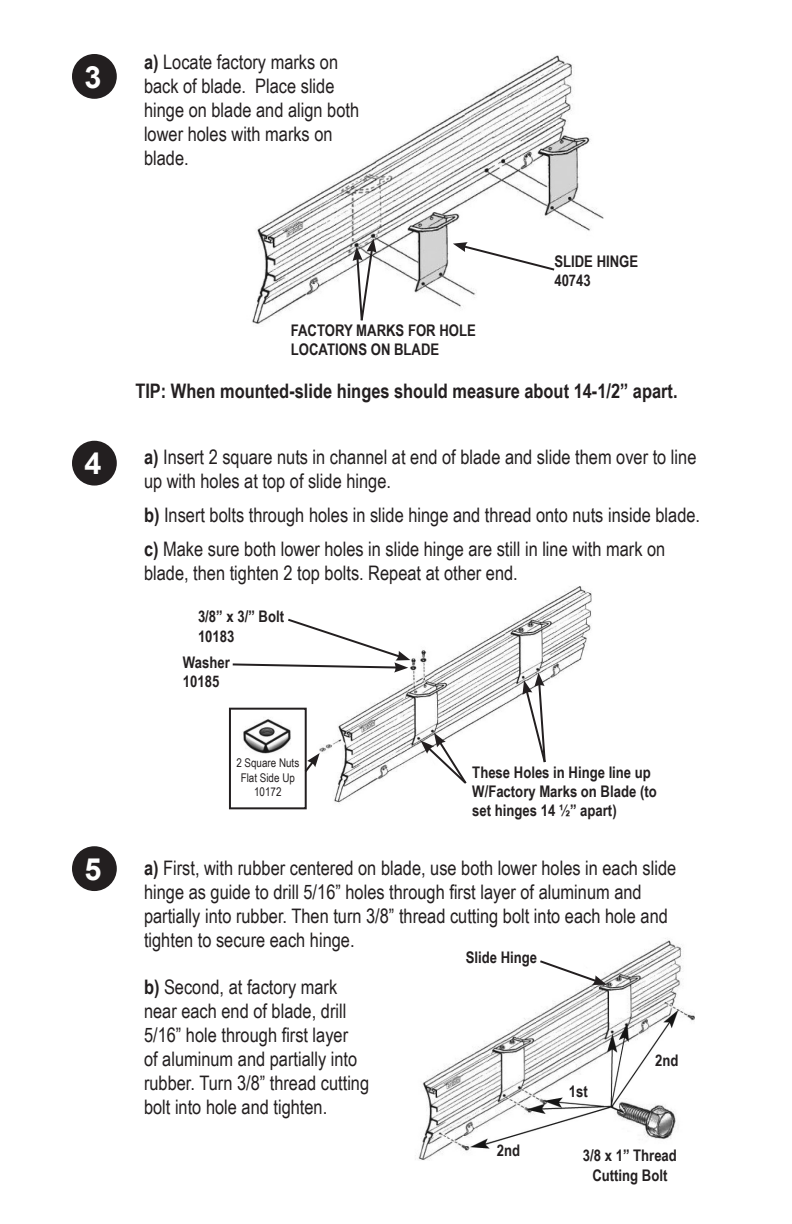
<style>
.page{position:relative;width:792px;height:1224px;background:#fff}
.page>*{position:absolute;margin:0;border:0;box-sizing:border-box;transform-origin:0 0}
.t1{font:700 30.6px "Arial";color:#fff}
.t2{font:20px/24px "Arial Narrow";color:#231f20}
.t3{font:700 20px "Arial Narrow";color:#231f20}
.t4{font:700 16px/19.2px "Arial Narrow";color:#231f20}
.t5{font:12px/14.4px "Arial Narrow";color:#231f20;text-align:center}
.s1{font-weight:700}
</style>
<div class="page">
<img style="left:239px;top:586px;width:353px;height:218px">
<div style="left:72px;top:54px;width:45px;height:45px;background:#231f20;border-radius:50%"></div>
<div style="left:72px;top:441px;width:45px;height:45px;background:#231f20;border-radius:50%"></div>
<div style="left:72px;top:846px;width:45px;height:45px;background:#231f20;border-radius:50%"></div>
<svg style="left:303px;top:753px;width:17px;height:21px"></svg>
<img style="left:252px;top:55px;width:352px;height:269px">
<svg style="left:353px;top:239px;width:24px;height:83px"></svg>
<svg style="left:453px;top:242px;width:104px;height:30px"></svg>
<div style="left:229px;top:708px;width:78px;height:101px;border:2px solid #231f20"></div>
<svg style="left:232px;top:617px;width:178px;height:56px"></svg>
<svg style="left:420px;top:733px;width:49px;height:53px"></svg>
<svg style="left:523px;top:673px;width:24px;height:91px"></svg>
<img style="left:418px;top:938px;width:277px;height:222px">
<svg style="left:538px;top:959px;width:69px;height:26px"></svg>
<p class="t1" style="left:84px;top:56px;width:19px">3</p>
<p class="t2" style="left:144px;top:49px;width:217px"><span class="s1">a)</span> Locate factory marks on back of blade. Place slide hinge on blade and align both lower holes with marks on blade.</p>
<p class="t1" style="left:84px;top:443px;width:19px">4</p>
<p class="t1" style="left:84px;top:849px;width:19px">5</p>
<p class="t4" style="left:291px;top:320px;width:186px">FACTORY MARKS FOR HOLE<br>LOCATIONS ON BLADE</p>
<p class="t4" style="left:554px;top:251px;width:85px">SLIDE HINGE</p>
<p class="t4" style="left:554px;top:270px;width:38px">40743</p>
<p class="t3" style="left:135px;top:376px;width:544px">TIP: When mounted-slide hinges should measure about 14-1/2” apart.</p>
<p class="t2" style="left:144px;top:444px;width:554px"><span class="s1">a)</span> Insert 2 square nuts in channel at end of blade and slide them over to line up with holes at top of slide hinge.</p>
<p class="t2" style="left:144px;top:502px;width:558px"><span class="s1">b)</span> Insert bolts through holes in slide hinge and thread onto nuts inside blade.</p>
<p class="t2" style="left:144px;top:536px;width:523px"><span class="s1">c)</span> Make sure both lower holes in slide hinge are still in line with mark on blade, then tighten 2 top bolts. Repeat at other end.</p>
<p class="t4" style="left:198px;top:606px;width:88px">3/8” x 3/” Bolt</p>
<p class="t4" style="left:198px;top:626px;width:38px">10183</p>
<p class="t4" style="left:183px;top:652px;width:48px">Washer</p>
<p class="t4" style="left:183px;top:671px;width:38px">10185</p>
<p class="t5" style="left:236px;top:755px;width:64px">2 Square Nuts<br>Flat Side Up<br>10172</p>
<p class="t4" style="left:472px;top:762px;width:186px">These Holes in Hinge line up<br>W/Factory Marks on Blade (to set hinges 14 ½” apart)</p>
<p class="t2" style="left:144px;top:856px;width:534px"><span class="s1">a)</span> First, with rubber centered on blade, use both lower holes in each slide hinge as guide to drill 5/16” holes through first layer of aluminum and partially into rubber. Then turn 3/8” thread cutting bolt into each hole and tighten to secure each hinge.</p>
<p class="t2" style="left:144px;top:974px;width:227px"><span class="s1">b)</span> Second, at factory mark near each end of blade, drill<br>5/16” hole through first layer<br>of aluminum and partially into rubber. Turn 3/8” thread cutting bolt into hole and tighten.</p>
<p class="t4" style="left:466px;top:947px;width:73px">Slide Hinge</p>
<p class="t4" style="left:655px;top:1050px;width:25px">2nd</p>
<p class="t4" style="left:569px;top:1081px;width:20px">1st</p>
<p class="t4" style="left:497px;top:1140px;width:25px">2nd</p>
<p class="t4" style="left:583px;top:1145px;width:96px;text-align:center">3/8 x 1” Thread<br>Cutting Bolt</p>
</div>
